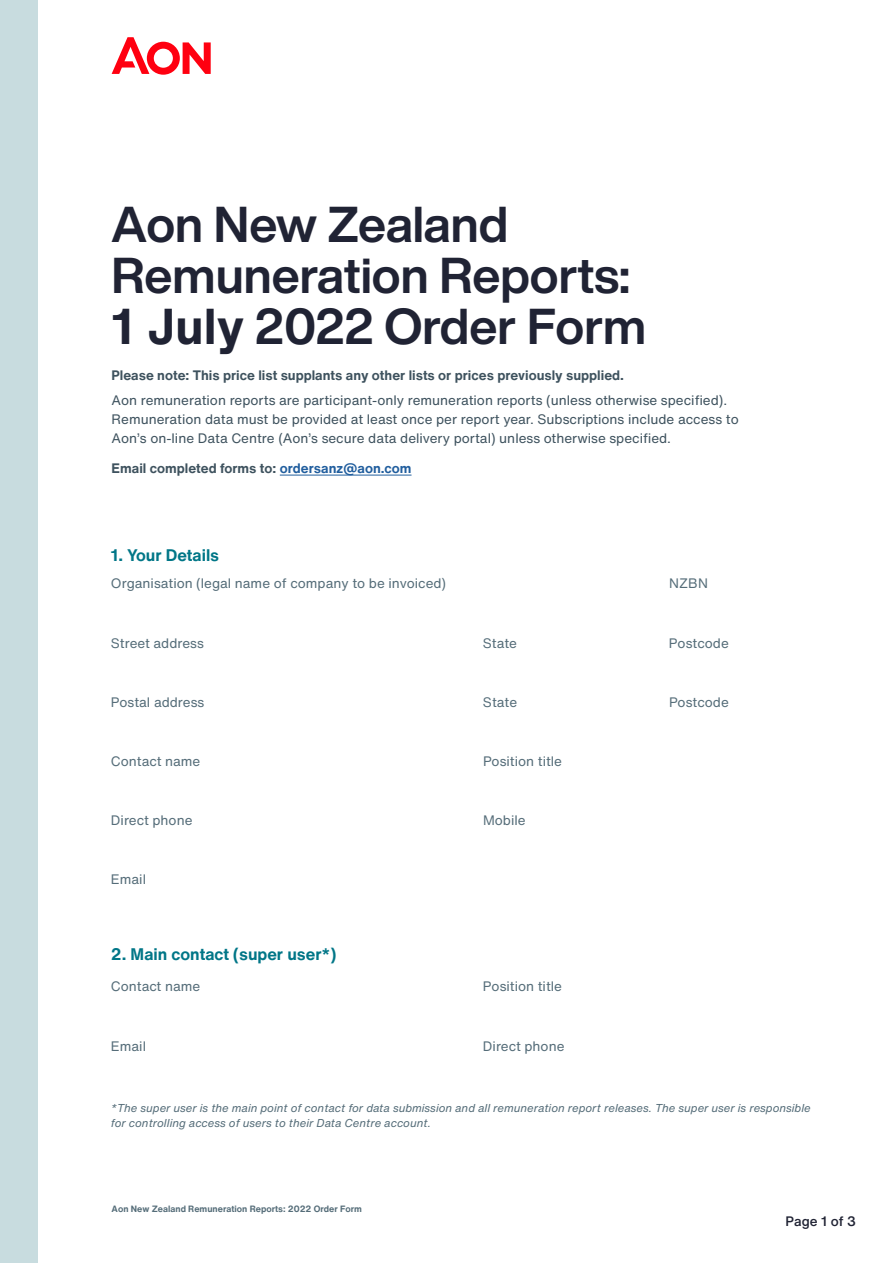
<style>
.page{position:relative;width:893px;height:1263px;background:#fff}
.page>*{position:absolute;margin:0;border:0;box-sizing:border-box;transform-origin:0 0}
.t1{font:700 49.5px/51px "Helvetica Now Display";color:#202334}
.t2{font:700 16.5px "Helvetica Now Text";color:#007687}
.t3{font:13.5px/18.9px "Helvetica Now Text";color:#3e525e}
.t4{font:13.5px "Helvetica Now Text";color:#556d79}
.t5{font:700 13.5px "Helvetica Now Text";color:#3e525e}
.t6{font:500 13.5px "Helvetica Now Text";color:#202334}
.t7{font:italic 11.25px/15px "Helvetica Now Text";color:#556d79}
.t8{font:700 9px "Helvetica Now Text";color:#556d79}
.s1{font-family:"Helvetica Now Text"}
.s2{color:#215e9e}
</style>
<div class="page">
<hr style="left:280px;top:475px;width:132px;height:1px;background:#215e9e">
<svg style="left:112px;top:37px;width:99px;height:38px"></svg>
<div style="left:0;top:0;width:37px;height:1263px;background:#c8dcdf"></div>
<h1 class="t1" style="left:112px;top:199px;width:536px">Aon New Zealand<br>Remuneration Reports:<br><span class="s1">1 July</span> 2022 Order Form</h1>
<p class="t5" style="left:112px;top:366px;width:514px">Please note: This price list supplants any other lists or prices previously supplied.</p>
<p class="t3" style="left:112px;top:391px;width:629px">Aon remuneration reports are participant-only remuneration reports (unless otherwise specified).<br>Remuneration data must be provided at least once per report year. Subscriptions include access to<br>Aon’s on-line Data Centre (Aon’s secure data delivery portal) unless otherwise specified.</p>
<p class="t5" style="left:112px;top:459px;width:301px">Email completed forms to: <span class="s2">ordersanz@aon.com</span></p>
<p class="t2" style="left:111px;top:544px;width:110px">1. Your Details</p>
<p class="t4" style="left:111px;top:574px;width:337px">Organisation (legal name of company to be invoiced)</p>
<p class="t4" style="left:669px;top:574px;width:40px">NZBN</p>
<p class="t4" style="left:111px;top:634px;width:94px">Street address</p>
<p class="t4" style="left:483px;top:634px;width:36px">State</p>
<p class="t4" style="left:669px;top:634px;width:61px">Postcode</p>
<p class="t4" style="left:111px;top:693px;width:95px">Postal address</p>
<p class="t4" style="left:483px;top:693px;width:36px">State</p>
<p class="t4" style="left:669px;top:693px;width:61px">Postcode</p>
<p class="t4" style="left:111px;top:752px;width:91px">Contact name</p>
<p class="t4" style="left:483px;top:752px;width:81px">Position title</p>
<p class="t4" style="left:111px;top:811px;width:83px">Direct phone</p>
<p class="t4" style="left:483px;top:811px;width:44px">Mobile</p>
<p class="t4" style="left:111px;top:870px;width:37px">Email</p>
<p class="t2" style="left:111px;top:943px;width:227px">2. Main contact (super user*)</p>
<p class="t4" style="left:111px;top:977px;width:91px">Contact name</p>
<p class="t4" style="left:483px;top:977px;width:81px">Position title</p>
<p class="t4" style="left:111px;top:1037px;width:37px">Email</p>
<p class="t4" style="left:483px;top:1037px;width:83px">Direct phone</p>
<p class="t7" style="left:111px;top:1100px;width:701px">*The super user is the main point of contact for data submission and all remuneration report releases. The super user is responsible for controlling access of users to their Data Centre account.</p>
<p class="t8" style="left:112px;top:1202px;width:252px">Aon New Zealand Remuneration Reports: 2022 Order Form</p>
<p class="t6" style="left:786px;top:1212px;width:72px">Page 1 of 3</p>
</div>
